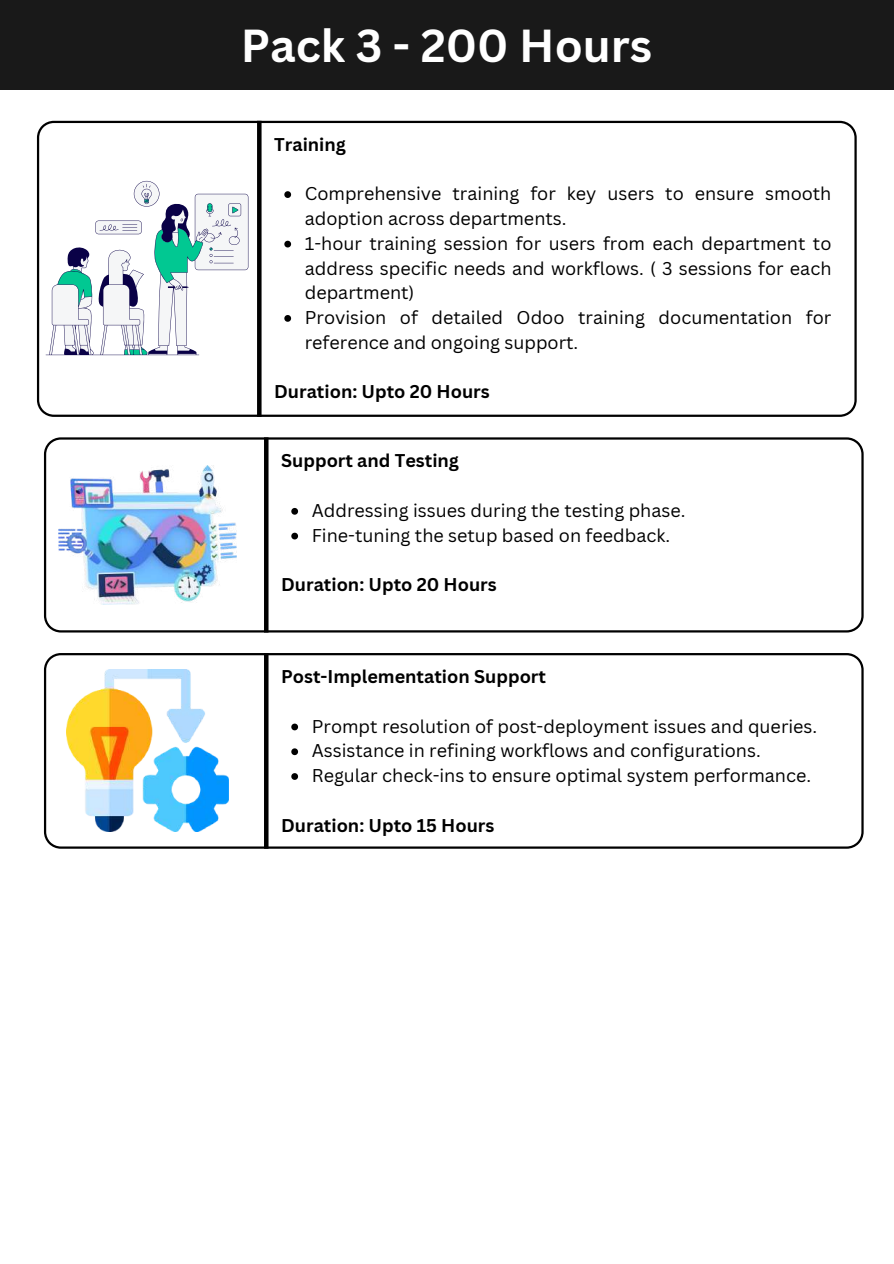
<style>
.page{position:relative;width:894px;height:1264px;background:#fff}
.page>*{position:absolute;margin:0;border:0;box-sizing:border-box;transform-origin:0 0}
.t1{font:700 45px "Canva Sans";color:#fff}
.t2{font:18px/24.8px "Canva Sans";color:#000}
.t3{font:700 18px "Canva Sans";color:#000}
</style>
<div class="page">
<div style="left:0;top:0;width:893px;height:89px;background:#191919"></div>
<svg style="left:37px;top:121px;width:819px;height:296px"></svg>
<svg style="left:257px;top:121px;width:4px;height:296px"></svg>
<svg style="left:44px;top:437px;width:819px;height:195px"></svg>
<hr style="left:264px;top:437px;width:4px;height:195px;background:#000">
<svg style="left:44px;top:653px;width:819px;height:195px"></svg>
<hr style="left:264px;top:653px;width:4px;height:195px;background:#000">
<svg style="left:46px;top:181px;width:202px;height:174px"></svg>
<img style="left:58px;top:465px;width:178px;height:140px">
<img style="left:66px;top:669px;width:162px;height:162px">
<svg style="left:284px;top:191px;width:7px;height:7px"></svg>
<svg style="left:284px;top:241px;width:7px;height:6px"></svg>
<svg style="left:284px;top:315px;width:7px;height:7px"></svg>
<svg style="left:291px;top:508px;width:7px;height:6px"></svg>
<svg style="left:291px;top:532px;width:7px;height:7px"></svg>
<svg style="left:291px;top:723px;width:7px;height:7px"></svg>
<svg style="left:291px;top:748px;width:7px;height:7px"></svg>
<svg style="left:291px;top:773px;width:7px;height:6px"></svg>
<h1 class="t1" style="left:241px;top:14px;width:412px">Pack 3 - 200 Hours</h1>
<p class="t3" style="left:274px;top:131px;width:73px">Training</p>
<p class="t2" style="left:305px;top:181px;width:528px">Comprehensive training for key users to ensure smooth adoption across departments.<br>1-hour training session for users from each department to address specific needs and workflows. ( 3 sessions for each department)<br>Provision of detailed Odoo training documentation for reference and ongoing support.</p>
<p class="t3" style="left:274px;top:379px;width:217px">Duration: Upto 20 Hours</p>
<p class="t3" style="left:281px;top:448px;width:179px">Support and Testing</p>
<p class="t2" style="left:312px;top:497px;width:375px">Addressing issues during the testing phase.<br>Fine-tuning the setup based on feedback.</p>
<p class="t3" style="left:281px;top:572px;width:217px">Duration: Upto 20 Hours</p>
<p class="t3" style="left:281px;top:664px;width:266px">Post-Implementation Support</p>
<p class="t2" style="left:312px;top:713px;width:507px">Prompt resolution of post-deployment issues and queries.<br>Assistance in refining workflows and configurations.<br>Regular check-ins to ensure optimal system performance.</p>
<p class="t3" style="left:281px;top:812px;width:215px">Duration: Upto 15 Hours</p>
</div>
